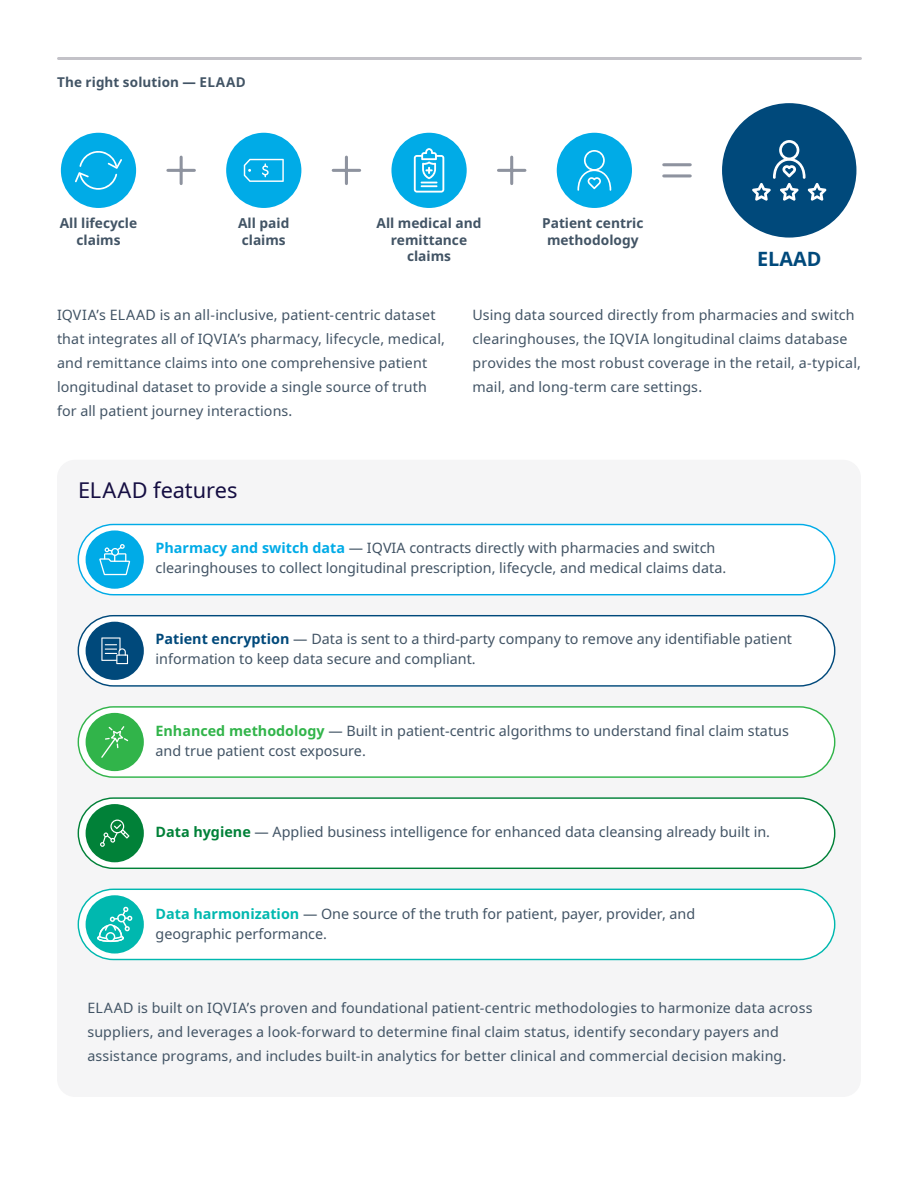
<style>
.page{position:relative;width:918px;height:1188px;background:#fff}
.page>*{position:absolute;margin:0;border:0;box-sizing:border-box;transform-origin:0 0}
.Section_heading{font:21.75px "Noto Sans";color:#150e42}
.t1{font:700 19.8px "Noto Sans";color:#00497b}
.t2{font:14.4px/20.1px "Noto Sans";color:#425465}
.Body_copy_-_Space{font:14.25px/24px "Noto Sans";letter-spacing:.01em;color:#425465}
.t3{font:700 13.8px/16.5px "Noto Sans";color:#425465;text-align:center}
.Chart_headline{font:700 13.5px "Noto Sans";letter-spacing:.01em;color:#425465}
.s1{font-weight:700;color:#00abe7}
.s2{font-weight:700;color:#00497b}
.s3{font-weight:700;color:#31b44a}
.s4{font-weight:700;color:#018138}
.s5{font-weight:700;color:#00b8af}
</style>
<div class="page">
<div style="left:722px;top:103px;width:134px;height:135px;background:#00497b;border-radius:67px"></div>
<div style="left:61px;top:133px;width:75px;height:75px;background:#00abe7;border-radius:50%"></div>
<div style="left:226px;top:133px;width:75px;height:75px;background:#00abe7;border-radius:50%"></div>
<div style="left:391px;top:133px;width:76px;height:75px;background:#00abe7;border-radius:50%"></div>
<div style="left:557px;top:133px;width:75px;height:75px;background:#00abe7;border-radius:50%"></div>
<hr style="left:180px;top:157px;width:3px;height:27px;background:#8e939f">
<hr style="left:168px;top:169px;width:26px;height:3px;background:#8e939f">
<hr style="left:345px;top:157px;width:3px;height:27px;background:#8e939f">
<hr style="left:333px;top:169px;width:27px;height:3px;background:#8e939f">
<hr style="left:510px;top:157px;width:3px;height:27px;background:#8e939f">
<hr style="left:498px;top:169px;width:27px;height:3px;background:#8e939f">
<hr style="left:664px;top:174px;width:26px;height:3px;background:#8e939f">
<hr style="left:664px;top:163px;width:26px;height:3px;background:#8e939f">
<svg style="left:75px;top:151px;width:47px;height:39px"></svg>
<svg style="left:414px;top:148px;width:30px;height:45px"></svg>
<svg style="left:244px;top:159px;width:40px;height:23px"></svg>
<svg style="left:577px;top:150px;width:34px;height:41px"></svg>
<svg style="left:752px;top:140px;width:74px;height:61px"></svg>
<div style="left:57px;top:460px;width:804px;height:637px;background:#f5f5f6;border-radius:18px"></div>
<div style="left:78px;top:524px;width:757px;height:71px;background:#fff;border-radius:35px"></div>
<div style="left:78px;top:524px;width:757px;height:71px;border:1px solid #00abe7;border-radius:35px"></div>
<div style="left:86px;top:530px;width:58px;height:59px;background:#00abe7;border-radius:50%"></div>
<svg style="left:99px;top:544px;width:31px;height:31px"></svg>
<div style="left:78px;top:616px;width:757px;height:70px;background:#fff;border-radius:35px"></div>
<div style="left:78px;top:615px;width:757px;height:72px;border:1px solid #00497b;border-radius:35px"></div>
<div style="left:86px;top:622px;width:58px;height:58px;background:#00497b;border-radius:50%"></div>
<svg style="left:101px;top:637px;width:27px;height:27px"></svg>
<div style="left:78px;top:707px;width:757px;height:70px;background:#fff;border-radius:35px"></div>
<div style="left:78px;top:706px;width:757px;height:72px;border:1px solid #31b44a;border-radius:35px"></div>
<div style="left:86px;top:713px;width:58px;height:58px;background:#31b44a;border-radius:50%"></div>
<svg style="left:101px;top:726px;width:27px;height:32px"></svg>
<div style="left:78px;top:798px;width:757px;height:70px;background:#fff;border-radius:35px"></div>
<div style="left:78px;top:797px;width:757px;height:72px;border:1px solid #018138;border-radius:35px"></div>
<div style="left:86px;top:804px;width:58px;height:58px;background:#018138;border-radius:50%"></div>
<svg style="left:100px;top:820px;width:30px;height:27px"></svg>
<div style="left:78px;top:889px;width:757px;height:71px;background:#fff;border-radius:35px"></div>
<div style="left:78px;top:889px;width:757px;height:71px;border:1px solid #00b8af;border-radius:35px"></div>
<div style="left:86px;top:895px;width:58px;height:59px;background:#00b8af;border-radius:50%"></div>
<svg style="left:97px;top:906px;width:36px;height:36px"></svg>
<hr style="left:59px;top:57px;width:801px;height:3px;background:#c3c2c8">
<p class="Chart_headline" style="left:57px;top:73px;width:190px">The right solution — ELAAD</p>
<p class="t3" style="left:60px;top:216px;width:79px">All lifecycle claims</p>
<p class="t3" style="left:238px;top:216px;width:53px;text-align:left">All paid claims</p>
<p class="t3" style="left:377px;top:216px;width:107px">All medical and remittance claims</p>
<p class="t3" style="left:542px;top:216px;width:103px">Patient centric methodology</p>
<p class="t1" style="left:757px;top:251px;width:66px">ELAAD</p>
<p class="Body_copy_-_Space" style="left:57px;top:303px;width:390px">IQVIA’s ELAAD is an all-inclusive, patient-centric dataset that integrates all of IQVIA’s pharmacy, lifecycle, medical, and remittance claims into one comprehensive patient longitudinal dataset to provide a single source of truth for all patient journey interactions.</p>
<p class="Body_copy_-_Space" style="left:472px;top:303px;width:390px">Using data sourced directly from pharmacies and switch clearinghouses, the IQVIA longitudinal claims database provides the most robust coverage in the retail, a-typical, mail, and long-term care settings.</p>
<p class="Section_heading" style="left:78px;top:475px;width:161px">ELAAD features</p>
<p class="t2" style="left:156px;top:539px;width:572px"><span class="s1">Pharmacy and switch data</span> — IQVIA contracts directly with pharmacies and switch clearinghouses to collect longitudinal prescription, lifecycle, and medical claims data.</p>
<p class="t2" style="left:156px;top:631px;width:638px"><span class="s2">Patient encryption</span> — Data is sent to a third-party company to remove any identifiable patient information to keep data secure and compliant.</p>
<p class="t2" style="left:156px;top:722px;width:635px"><span class="s3">Enhanced methodology</span> — Built in patient-centric algorithms to understand final claim status and true patient cost exposure.</p>
<p class="t2" style="left:156px;top:823px;width:616px"><span class="s4">Data hygiene</span> — Applied business intelligence for enhanced data cleansing already built in.</p>
<p class="t2" style="left:156px;top:905px;width:541px"><span class="s5">Data harmonization</span> — One source of the truth for patient, payer, provider, and geographic performance.</p>
<p class="Body_copy_-_Space" style="left:87px;top:996px;width:727px">ELAAD is built on IQVIA’s proven and foundational patient-centric methodologies to harmonize data across suppliers, and leverages a look-forward to determine final claim status, identify secondary payers and assistance programs, and includes built-in analytics for better clinical and commercial decision making.</p>
</div>
